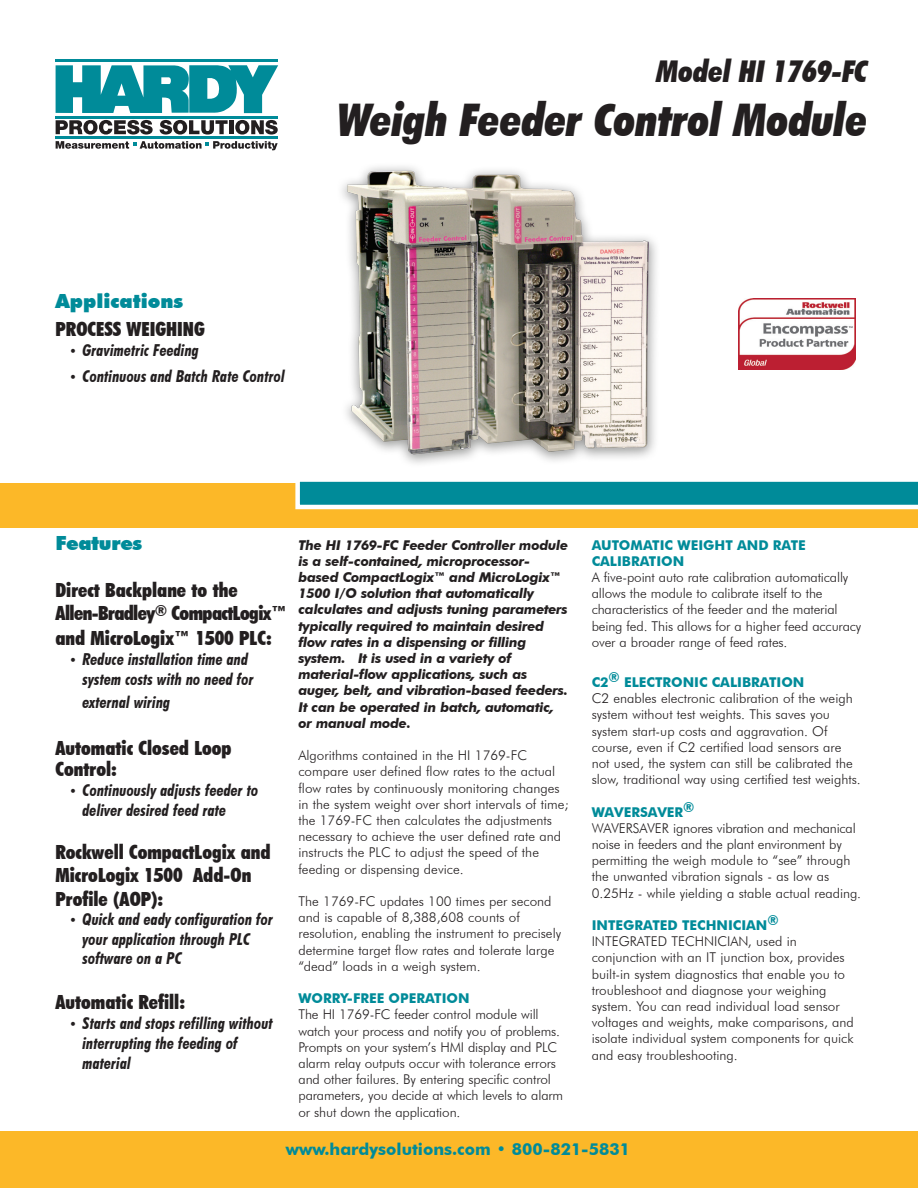
<style>
.page{position:relative;width:918px;height:1188px;background:#fff}
.page>*{position:absolute;margin:0;border:0;box-sizing:border-box;transform-origin:0 0}
.t1{font:italic 900 condensed 45px "Futura BT";color:#231f20}
.t2{font:italic 900 condensed 30px "Futura BT";color:#231f20}
.t3{font:900 condensed 19.5px/23.4px "Futura BT";color:#231f20}
.t4{font:900 condensed 19.5px/23.4px "Futura BT";letter-spacing:-.03em;color:#231f20}
.t5{font:900 19.5px "Futura BT";color:#008b99}
.t6{font:900 19.5px "Futura BT";letter-spacing:-.02em;color:#008b99}
.t7{font:italic 700 condensed 16.5px/19.8px "Futura BT";color:#231f20}
.t8{font:700 16.5px "Futura BT";color:#008b99}
.t9{font:300 13.5px/16.2px "Futura BT";color:#231f20}
.t10{font:italic 700 13.5px/16.2px "Futura BT";letter-spacing:-.02em;color:#231f20}
.t11{font:700 13.5px/16.2px "Futura BT";color:#008b99}
.s1{font-weight:300;font-style:normal;font-size:13.5px}
</style>
<div class="page">
<img style="left:342px;top:166px;width:315px;height:298px">
<div style="left:0;top:1131px;width:918px;height:57px;background:#fcb828"></div>
<img style="left:739px;top:298px;width:117px;height:72px">
<hr style="left:56px;top:60px;width:222px;height:2px;background:#008b99">
<hr style="left:56px;top:137px;width:222px;height:2px;background:#008b99">
<hr style="left:56px;top:116px;width:222px;height:2px;background:#008b99">
<svg style="left:56px;top:120px;width:97px;height:15px"></svg>
<svg style="left:160px;top:120px;width:68px;height:15px"></svg>
<hr style="left:229px;top:120px;width:4px;height:14px;background:#231f20">
<svg style="left:235px;top:120px;width:43px;height:15px"></svg>
<svg style="left:56px;top:141px;width:222px;height:9px"></svg>
<svg style="left:56px;top:65px;width:222px;height:48px"></svg>
<div style="left:0;top:484px;width:918px;height:44px;background:#fcb828"></div>
<svg style="left:295px;top:481px;width:623px;height:28px;background:#2fa0ab"></svg>
<h2 class="t2" style="left:657px;top:54px;width:212px">Model HI 1769-FC</h2>
<h1 class="t1" style="left:337px;top:92px;width:532px">Weigh Feeder Control Module</h1>
<h3 class="t5" style="left:56px;top:289px;width:129px">Applications</h3>
<h3 class="t3" style="left:56px;top:317px;width:151px">PROCESS WEIGHING</h3>
<p class="t7" style="left:69px;top:340px;width:131px"><span class="s1">•</span> Gravimetric Feeding</p>
<p class="t7" style="left:69px;top:367px;width:217px"><span class="s1">•</span> Continuous and Batch Rate Control</p>
<h3 class="t6" style="left:56px;top:531px;width:88px">Features</h3>
<h3 class="t4" style="left:56px;top:578px;width:233px">Direct Backplane to the<br>Allen-Bradley<sup>®</sup> CompactLogix™</h3>
<h3 class="t3" style="left:56px;top:627px;width:218px">and MicroLogix™ 1500 PLC:</h3>
<p class="t7" style="left:83px;top:649px;width:173px;text-indent:-14px"><span class="s1">•</span> Reduce installation time and system costs with no need for</p>
<p class="t7" style="left:83px;top:693px;width:89px">external wiring</p>
<h3 class="t3" style="left:56px;top:738px;width:178px;line-height:21px">Automatic Closed Loop<br>Control:</h3>
<p class="t7" style="left:83px;top:780px;width:177px;text-indent:-14px"><span class="s1">•</span> Continuously adjusts feeder to deliver desired feed rate</p>
<h3 class="t3" style="left:56px;top:840px;width:217px">Rockwell CompactLogix and<br>MicroLogix 1500 Add-On<br>Profile (AOP):</h3>
<p class="t7" style="left:83px;top:910px;width:192px;text-indent:-14px"><span class="s1">•</span> Quick and eady configuration for your application through PLC software on a PC</p>
<h3 class="t3" style="left:56px;top:991px;width:131px">Automatic Refill:</h3>
<p class="t7" style="left:83px;top:1013px;width:192px;text-indent:-14px"><span class="s1">•</span> Starts and stops refilling without interrupting the feeding of material</p>
<p class="t10" style="left:298px;top:537px;width:271px">The HI 1769-FC Feeder Controller module is a self-contained, microprocessor&shy;based CompactLogix™ and MicroLogix™ 1500 I/O solution that automatically calculates and adjusts tuning parameters typically required to maintain desired flow rates in a dispensing or filling system. It is used in a variety of material-flow applications, such as auger, belt, and vibration-based feeders.<br>It can be operated in batch, automatic, or manual mode.</p>
<p class="t9" style="left:298px;top:747px;width:272px">Algorithms contained in the HI 1769-FC compare user defined flow rates to the actual flow rates by continuously monitoring changes in the system weight over short intervals of time; the 1769-FC then calculates the adjustments necessary to achieve the user defined rate and instructs the PLC to adjust the speed of the feeding or dispensing device.</p>
<p class="t9" style="left:298px;top:893px;width:264px">The 1769-FC updates 100 times per second and is capable of 8,388,608 counts of resolution, enabling the instrument to precisely determine target flow rates and tolerate large “dead” loads in a weigh system.</p>
<p class="t11" style="left:298px;top:990px;width:173px">WORRY-FREE OPERATION</p>
<p class="t9" style="left:298px;top:1006px;width:266px">The HI 1769-FC feeder control module will watch your process and notify you of problems.<br>Prompts on your system’s HMI display and PLC alarm relay outputs occur with tolerance errors and other failures. By entering specific control parameters, you decide at which levels to alarm or shut down the application.</p>
<p class="t8" style="left:286px;top:1139px;width:346px">www.hardysolutions.com • 800-821-5831</p>
<p class="t11" style="left:592px;top:537px;width:216px">AUTOMATIC WEIGHT AND RATE<br>CALIBRATION</p>
<p class="t9" style="left:592px;top:569px;width:271px">A five-point auto rate calibration automatically allows the module to calibrate itself to the characteristics of the feeder and the material being fed. This allows for a higher feed accuracy over a broader range of feed rates.</p>
<p class="t11" style="left:592px;top:674px;width:214px">C2® ELECTRONIC CALIBRATION</p>
<p class="t9" style="left:592px;top:690px;width:271px">C2 enables electronic calibration of the weigh system without test weights. This saves you system start-up costs and aggravation. Of course, even if C2 certified load sensors are not used, the system can still be calibrated the slow, traditional way using certified test weights.</p>
<p class="t11" style="left:592px;top:804px;width:104px">WAVERSAVER®</p>
<p class="t9" style="left:592px;top:820px;width:271px">WAVERSAVER ignores vibration and mechanical noise in feeders and the plant environment by permitting the weigh module to “see” through the unwanted vibration signals - as low as 0.25Hz - while yielding a stable actual reading.</p>
<p class="t11" style="left:592px;top:917px;width:188px">INTEGRATED TECHNICIAN®</p>
<p class="t9" style="left:592px;top:933px;width:264px">INTEGRATED TECHNICIAN, used in conjunction with an IT junction box, provides built-in system diagnostics that enable you to troubleshoot and diagnose your weighing system. You can read individual load sensor voltages and weights, make comparisons, and isolate individual system components for quick and easy troubleshooting.</p>
</div>
